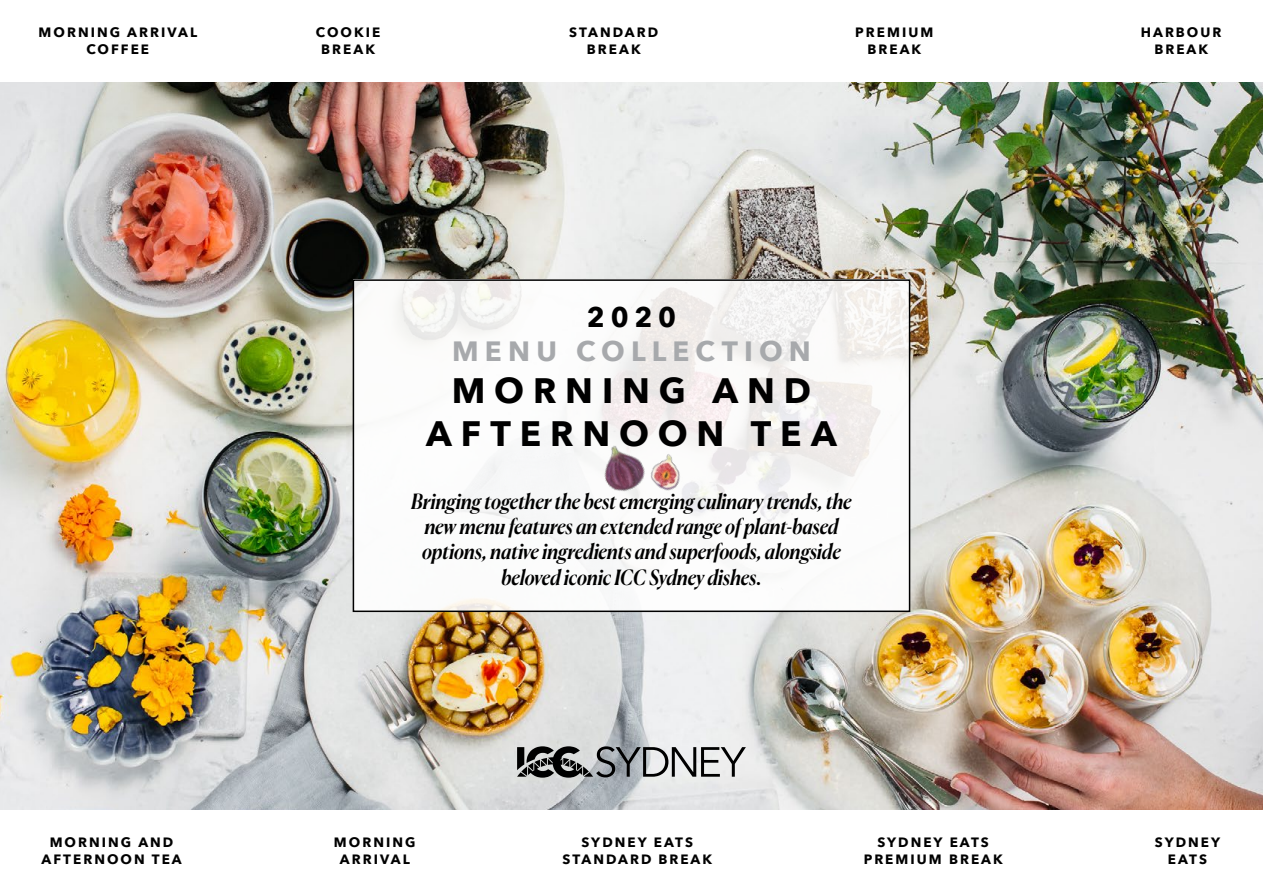
<style>
.page{position:relative;width:1263px;height:893px;background:#fff}
.page>*{position:absolute;margin:0;border:0;box-sizing:border-box;transform-origin:0 0}
.t1{font:700 35.25px/42.3px "Avenir Next";letter-spacing:.25em;color:#000;text-align:center}
.t2{font:700 27.9px "Avenir Next";letter-spacing:.22em;color:#a7a9ac}
.t3{font:700 27.9px "Avenir Next";color:#000}
.t4{font:italic 500 21px/25.2px "Canela";letter-spacing:-.01em;color:#000;text-align:center}
.t5{font:700 13.5px/17.2px "Avenir Next";letter-spacing:.15em;color:#000;text-align:center}
</style>
<div class="page">
<img style="left:0;top:82px;width:1263px;height:727px">
<svg style="left:356px;top:282px;width:551px;height:327px"></svg>
<div style="left:353px;top:279px;width:557px;height:333px;border:2px solid #000"></div>
<svg style="left:517px;top:746px;width:229px;height:32px;background:#8d8f90"></svg>
<img style="left:571px;top:410px;width:125px;height:101px">
<img style="left:631px;top:442px;width:64px;height:64px">
<p class="t5" style="left:316px;top:23px;width:66px">COOKIE<br>BREAK</p>
<p class="t5" style="left:855px;top:23px;width:79px">PREMIUM<br>BREAK</p>
<p class="t5" style="left:1141px;top:23px;width:82px">HARBOUR<br>BREAK</p>
<p class="t5" style="left:39px;top:23px;width:160px">MORNING ARRIVAL<br>COFFEE</p>
<p class="t5" style="left:569px;top:23px;width:90px">STANDARD<br>BREAK</p>
<h2 class="t3" style="left:587px;top:294px;width:91px">2020</h2>
<h2 class="t2" style="left:452px;top:327px;width:360px">MENU COLLECTION</h2>
<h1 class="t1" style="left:426px;top:369px;width:412px">MORNING AND<br>AFTERNOON TEA</h1>
<p class="t5" style="left:42px;top:833px;width:142px">MORNING AND<br>AFTERNOON TEA</p>
<p class="t4" style="left:411px;top:487px;width:442px">Bringing together the best emerging culinary trends, the new menu features an extended range of plant-based options, native ingredients and superfoods, alongside beloved iconic ICC Sydney dishes.</p>
<p class="t5" style="left:334px;top:833px;width:83px">MORNING<br>ARRIVAL</p>
<p class="t5" style="left:864px;top:833px;width:141px">SYDNEY EATS<br>PREMIUM BREAK</p>
<p class="t5" style="left:563px;top:833px;width:151px">SYDNEY EATS<br>STANDARD BREAK</p>
<p class="t5" style="left:1155px;top:833px;width:67px">SYDNEY<br>EATS</p>
</div>
